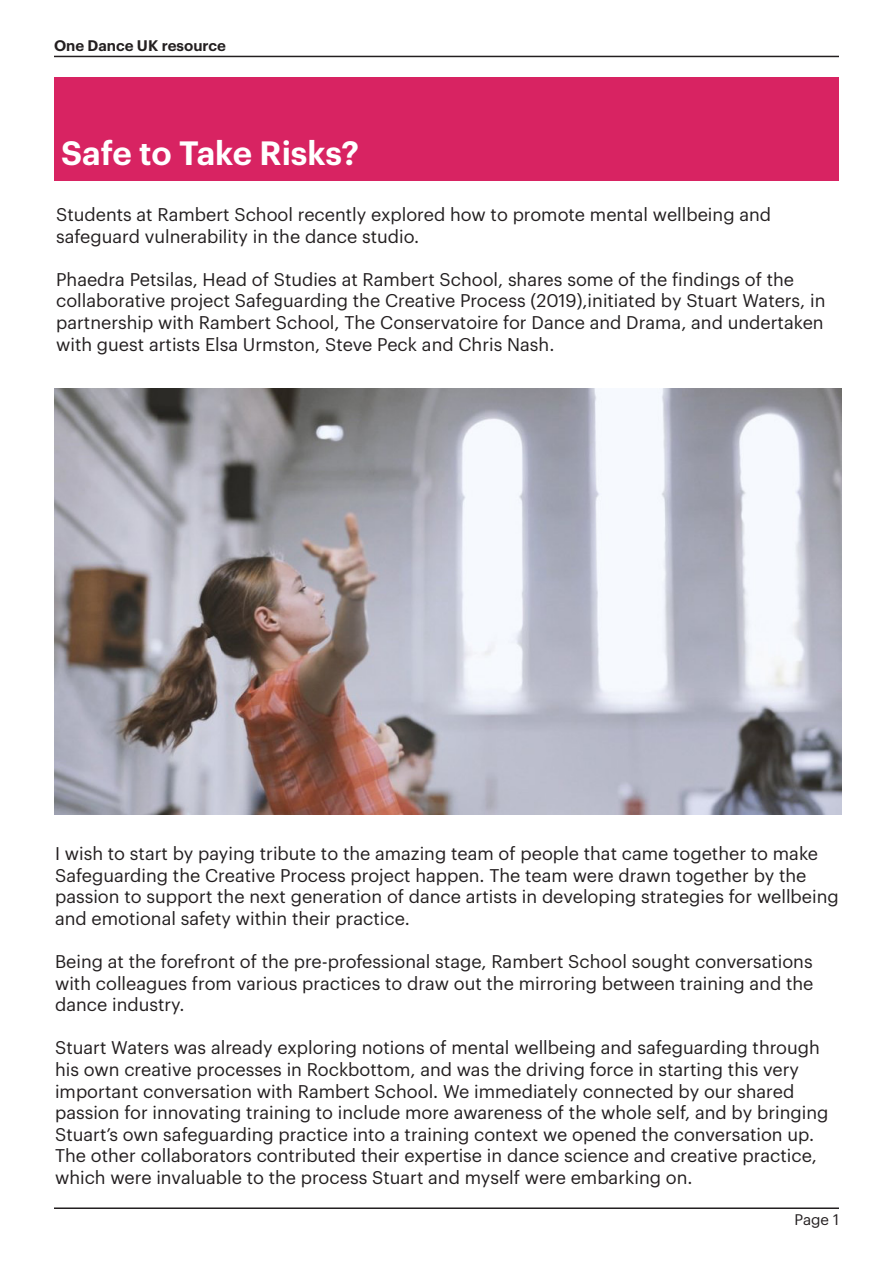
<style>
.page{position:relative;width:893px;height:1263px;background:#fff}
.page>*{position:absolute;margin:0;border:0;box-sizing:border-box;transform-origin:0 0}
.t1{font:600 33px "Graphik";color:#fff}
.t2{font:18px/21.6px "Graphik";color:#231f20}
.t3{font:600 15px "Graphik";color:#231f20}
.t4{font:15px "Graphik";color:#231f20}
</style>
<div class="page">
<div style="left:54px;top:78px;width:785px;height:103px;background:#d82362"></div>
<hr style="left:54px;top:56px;width:785px;height:1px;background:#231f20">
<hr style="left:54px;top:1207px;width:785px;height:2px;background:#231f20">
<img style="left:54px;top:388px;width:787px;height:426px">
<p class="t3" style="left:54px;top:34px;width:173px">One Dance UK resource</p>
<p class="t1" style="left:61px;top:128px;width:299px">Safe to Take Risks?</p>
<p class="t2" style="left:56px;top:202px;width:716px">Students at Rambert School recently explored how to promote mental wellbeing and safeguard vulnerability in the dance studio.</p>
<p class="t2" style="left:56px;top:267px;width:771px">Phaedra Petsilas, Head of Studies at Rambert School, shares some of the findings of the collaborative project Safeguarding the Creative Process (2019),initiated by Stuart Waters, in partnership with Rambert School, The Conservatoire for Dance and Drama, and undertaken with guest artists Elsa Urmston, Steve Peck and Chris Nash.</p>
<p class="t2" style="left:55px;top:841px;width:785px">I wish to start by paying tribute to the amazing team of people that came together to make Safeguarding the Creative Process project happen. The team were drawn together by the passion to support the next generation of dance artists in developing strategies for wellbeing and emotional safety within their practice.</p>
<p class="t2" style="left:55px;top:949px;width:760px;text-align:justify">Being at the forefront of the pre-professional stage, Rambert School sought conversations with colleagues from various practices to draw out the mirroring between training and the dance industry.</p>
<p class="t2" style="left:55px;top:1035px;width:775px">Stuart Waters was already exploring notions of mental wellbeing and safeguarding through his own creative processes in Rockbottom, and was the driving force in starting this very important conversation with Rambert School. We immediately connected by our shared passion for innovating training to include more awareness of the whole self, and by bringing Stuart’s own safeguarding practice into a training context we opened the conversation up.<br>The other collaborators contributed their expertise in dance science and creative practice, which were invaluable to the process Stuart and myself were embarking on.</p>
<p class="t4" style="left:794px;top:1208px;width:46px">Page 1</p>
</div>
